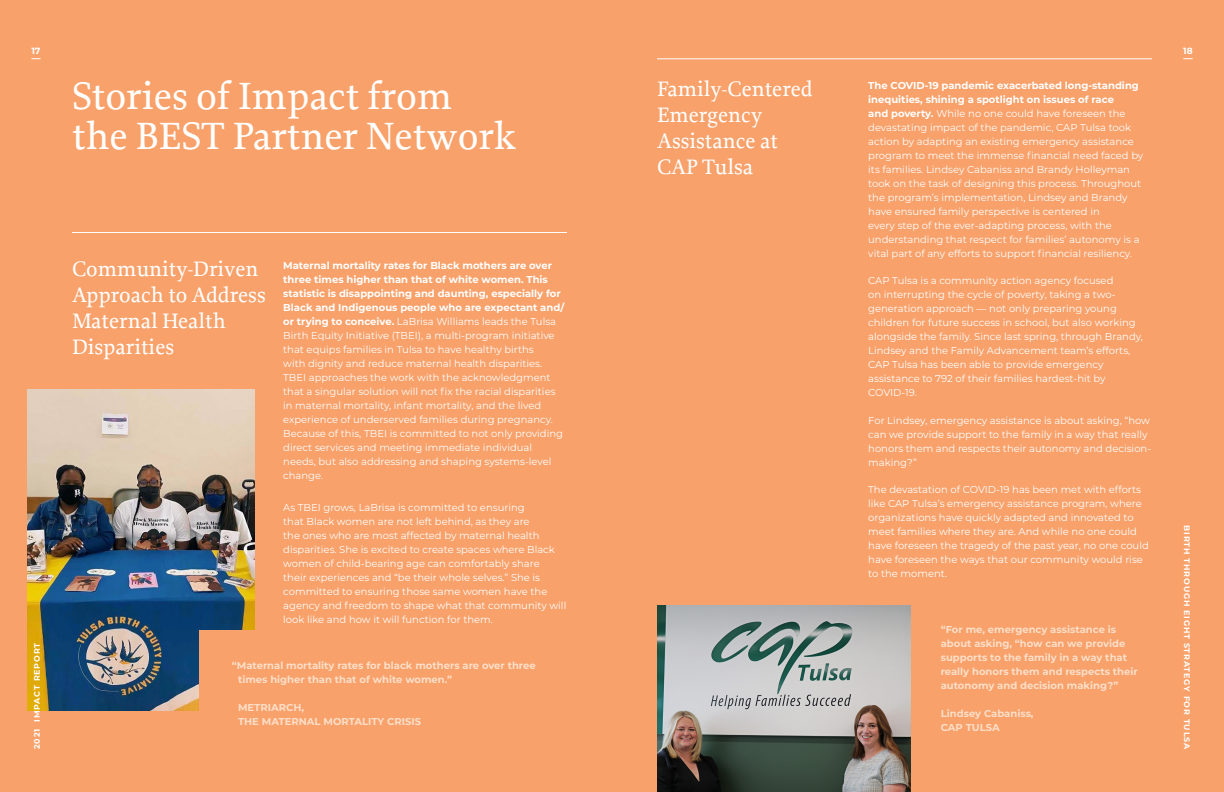
<style>
.page{position:relative;width:1224px;height:792px;background:#fff}
.page>*{position:absolute;margin:0;border:0;box-sizing:border-box;transform-origin:0 0}
.t1{font:500 40px/40px "Proforma";color:#fff}
.stories_of_imact_-_t{font:500 22px/26px "Proforma";color:#fff}
.t2{font:10px/14px "Montserrat";color:#fff}
.t3{font:700 10px/14px "Montserrat";color:#fddfc9}
.t4{font:700 9px "Montserrat";color:#fff}
.t5{font:700 8px "Montserrat";letter-spacing:.1em;color:#fff}
.s1{font-weight:700}
</style>
<div class="page">
<div style="left:0;top:0;width:612px;height:792px;background:#f8a16a"></div>
<div style="left:612px;top:0;width:612px;height:792px;background:#f8a16a"></div>
<img style="left:27px;top:390px;width:227px;height:320px">
<hr style="left:72px;top:232px;width:495px;height:1px;background:#fff">
<img style="left:657px;top:605px;width:253px;height:187px">
<hr style="left:657px;top:58px;width:495px;height:1px;background:#fff">
<div style="left:200px;top:630px;width:97px;height:153px;background:#f8a16a"></div>
<p class="t4" style="left:31px;top:44px;width:11px">17</p>
<p class="t4" style="left:1183px;top:44px;width:11px">18</p>
<p class="t1" style="left:72px;top:76px;width:446px">Stories of Impact from the BEST Partner Network</p>
<p class="t5" style="left:31px;top:749px;width:108px;rotate:-90deg">2021 IMPACT REPORT</p>
<p class="stories_of_imact_-_t" style="left:72px;top:256px;width:195px">Community-Driven<br>Approach to Address<br>Maternal Health<br>Disparities</p>
<p class="t2" style="left:283px;top:258px;width:283px"><span class="s1">Maternal mortality rates for Black mothers are over three times higher than that of white women. This statistic is disappointing and daunting, especially for Black and Indigenous people who are expectant and/ or trying to conceive.</span> LaBrisa Williams leads the Tulsa Birth Equity Initiative (TBEI), a multi-program initiative that equips families in Tulsa to have healthy births<br>with dignity and reduce maternal health disparities.<br>TBEI approaches the work with the acknowledgment that a singular solution will not fix the racial disparities in maternal mortality, infant mortality, and the lived experience of underserved families during pregnancy.<br>Because of this, TBEI is committed to not only providing direct services and meeting immediate individual needs, but also addressing and shaping systems-level change.</p>
<p class="t2" style="left:283px;top:500px;width:285px">As TBEI grows, LaBrisa is committed to ensuring<br>that Black women are not left behind, as they are<br>the ones who are most affected by maternal health disparities. She is excited to create spaces where Black women of child-bearing age can comfortably share<br>their experiences and “be their whole selves.” She is committed to ensuring those same women have the agency and freedom to shape what that community will look like and how it will function for them.</p>
<p class="t3" style="left:238px;top:658px;width:299px;text-indent:-6px">“Maternal mortality rates for black mothers are over three times higher than that of white women.”</p>
<p class="t3" style="left:238px;top:700px;width:185px">METRIARCH,<br>THE MATERNAL MORTALITY CRISIS</p>
<p class="stories_of_imact_-_t" style="left:657px;top:75px;width:157px">Family-Centered<br>Emergency<br>Assistance at<br>CAP Tulsa</p>
<p class="t2" style="left:868px;top:78px;width:277px"><span class="s1">The COVID-19 pandemic exacerbated long-standing inequities, shining a spotlight on issues of race<br>and poverty.</span> While no one could have foreseen the devastating impact of the pandemic, CAP Tulsa took action by adapting an existing emergency assistance program to meet the immense financial need faced by its families. Lindsey Cabaniss and Brandy Holleyman took on the task of designing this process. Throughout the program’s implementation, Lindsey and Brandy have ensured family perspective is centered in<br>every step of the ever-adapting process, with the understanding that respect for families’ autonomy is a vital part of any efforts to support financial resiliency.</p>
<p class="t2" style="left:868px;top:273px;width:276px">CAP Tulsa is a community action agency focused<br>on interrupting the cycle of poverty, taking a two&shy;generation approach — not only preparing young children for future success in school, but also working alongside the family. Since last spring, through Brandy, Lindsey and the Family Advancement team’s efforts, CAP Tulsa has been able to provide emergency assistance to 792 of their families hardest-hit by COVID-19.</p>
<p class="t2" style="left:868px;top:413px;width:284px">For Lindsey, emergency assistance is about asking, “how can we provide support to the family in a way that really honors them and respects their autonomy and decision&shy;making?”</p>
<p class="t2" style="left:868px;top:482px;width:282px">The devastation of COVID-19 has been met with efforts like CAP Tulsa’s emergency assistance program, where organizations have quickly adapted and innovated to meet families where they are. And while no one could have foreseen the tragedy of the past year, no one could have foreseen the ways that our community would rise to the moment.</p>
<p class="t3" style="left:941px;top:622px;width:199px">“For me, emergency assistance is about asking, “how can we provide supports to the family in a way that really honors them and respects their autonomy and decision making?”</p>
<p class="t3" style="left:941px;top:706px;width:94px">Lindsey Cabaniss,<br>CAP TULSA</p>
<p class="t5" style="left:1193px;top:525px;width:226px;rotate:90deg">BIRTH THROUGH EIGHT STRATEGY FOR TULSA</p>
</div>
